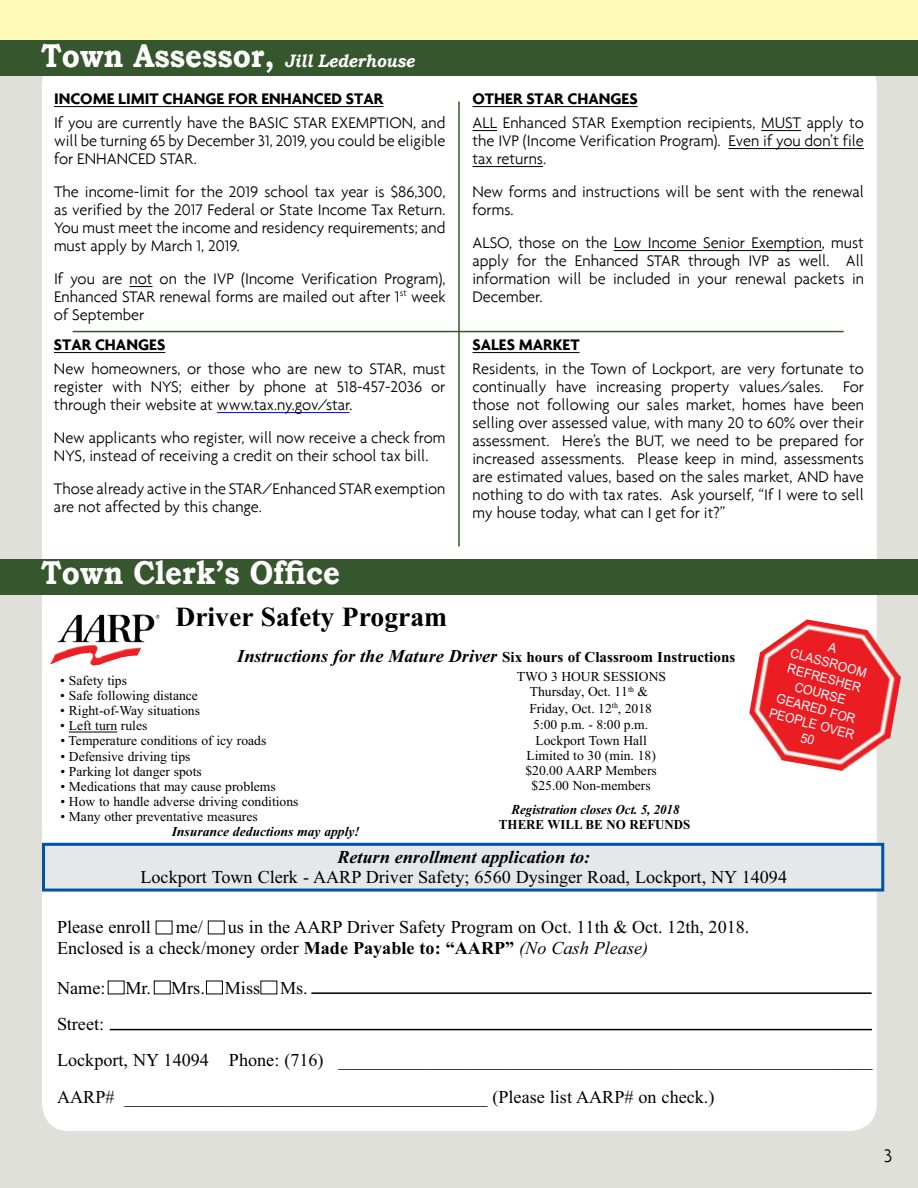
<style>
.page{position:relative;width:918px;height:1188px;background:#dfe0da}
.page>*{position:absolute;margin:0;border:0;box-sizing:border-box;transform-origin:0 0}
.t1{font:700 33px "Bookman Old Style";color:#fff;scale:.89 1}
.t2{font:700 27.6px "Times New Roman";color:#000}
.t3{font:300 19.5px "Agenda";color:#000}
.t4{font:18.15px/36.3px "Times New Roman";color:#000}
.t5{font:italic 700 18.15px "Times New Roman";color:#000}
.t6{font:italic 700 18px "Bookman Old Style";color:#fff;scale:.89 1}
.t7{font:300 16.5px/18px "Agenda";color:#000;text-align:justify}
.t8{font:700 16.5px "Agenda";color:#000}
.t9{font:700 15.15px "Times New Roman";color:#000}
.t10{font:13.65px/15.6px "Times New Roman";color:#000;text-align:center}
.t11{font:italic 700 13.65px "Times New Roman";color:#000}
.t12{font:italic 700 13.65px "Times New Roman";color:#000;scale:.95 1}
.t13{font:700 13.65px "Times New Roman";color:#000;scale:.95 1}
.t14{font:13.05px/15.9px "Arial";color:#fff;text-align:center;scale:.94 1}
.s1{font-style:normal;font-size:33px}
.s2{font-style:italic;font-size:18.15px}
.s3{font-weight:700}
.s4{font-style:italic}
</style>
<div class="page">
<div style="left:0;top:0;width:918px;height:43px;background:#fff9b8"></div>
<div style="left:42px;top:58px;width:835px;height:1073px;background:#fff;border-radius:27px"></div>
<hr style="left:54px;top:106px;width:329px;height:1px;background:#000">
<svg style="left:129px;top:286px;width:24px;height:1px"></svg>
<hr style="left:54px;top:352px;width:111px;height:1px;background:#000">
<hr style="left:217px;top:412px;width:132px;height:1px;background:#00f">
<hr style="left:472px;top:106px;width:166px;height:1px;background:#000">
<svg style="left:472px;top:130px;width:25px;height:1px"></svg>
<hr style="left:761px;top:130px;width:40px;height:1px;background:#000">
<hr style="left:728px;top:148px;width:136px;height:1px;background:#000">
<hr style="left:472px;top:166px;width:71px;height:1px;background:#000">
<hr style="left:614px;top:250px;width:208px;height:1px;background:#000">
<hr style="left:472px;top:352px;width:108px;height:1px;background:#000">
<div style="left:0;top:560px;width:918px;height:35px;background:#36562d"></div>
<div style="left:0;top:40px;width:918px;height:36px;background:#36562d"></div>
<hr style="left:458px;top:102px;width:2px;height:444px;background:#36562d">
<hr style="left:73px;top:331px;width:771px;height:1px;background:#36562d">
<img style="left:50px;top:614px;width:110px;height:52px">
<hr style="left:69px;top:732px;width:48px;height:1px;background:#000">
<div style="left:45px;top:846px;width:836px;height:43px;background:#e6e7e8"></div>
<div style="left:42px;top:843px;width:842px;height:49px;border:3px solid #0054a4"></div>
<svg style="left:107px;top:980px;width:171px;height:15px"></svg>
<hr style="left:110px;top:1029px;width:762px;height:1px;background:#000">
<hr style="left:311px;top:992px;width:561px;height:2px;background:#000">
<img style="left:749px;top:619px;width:152px;height:152px">
<svg style="left:155px;top:920px;width:70px;height:15px"></svg>
<p class="t6" style="left:41px;top:47px;width:421px"><span class="s1">Town Assessor,</span> Jill Lederhouse</p>
<p class="t8" style="left:54px;top:89px;width:331px">INCOME LIMIT CHANGE FOR ENHANCED STAR</p>
<p class="t7" style="left:54px;top:113px;width:393px">If you are currently have the BASIC STAR EXEMPTION, and will be turning 65 by December 31, 2019, you could be eligible for ENHANCED STAR.</p>
<p class="t7" style="left:54px;top:182px;width:393px">The income-limit for the 2019 school tax year is $86,300, as verified by the 2017 Federal or State Income Tax Return.<br>You must meet the income and residency requirements; and must apply by March 1, 2019.</p>
<p class="t7" style="left:54px;top:269px;width:393px">If you are not on the IVP (Income Verification Program), Enhanced STAR renewal forms are mailed out after 1<sup>st</sup> week of September</p>
<p class="t8" style="left:54px;top:335px;width:113px">STAR CHANGES</p>
<p class="t7" style="left:54px;top:359px;width:393px">New homeowners, or those who are new to STAR, must register with NYS; either by phone at 518-457-2036 or through their website at www.tax.ny.gov/star.</p>
<p class="t7" style="left:54px;top:428px;width:393px">New applicants who register, will now receive a check from<br>NYS, instead of receiving a credit on their school tax bill.</p>
<p class="t7" style="left:54px;top:479px;width:393px">Those already active in the STAR/Enhanced STAR exemption are not affected by this change.</p>
<h1 class="t1" style="left:41px;top:549px;width:337px">Town Clerk’s Office</h1>
<p class="t8" style="left:472px;top:89px;width:167px">OTHER STAR CHANGES</p>
<p class="t7" style="left:472px;top:113px;width:393px">ALL Enhanced STAR Exemption recipients, MUST apply to the IVP (Income Verification Program). Even if you don’t file tax returns.</p>
<p class="t7" style="left:472px;top:182px;width:393px">New forms and instructions will be sent with the renewal forms.</p>
<p class="t7" style="left:472px;top:233px;width:393px">ALSO, those on the Low Income Senior Exemption, must apply for the Enhanced STAR through IVP as well. All information will be included in your renewal packets in December.</p>
<p class="t8" style="left:472px;top:335px;width:109px">SALES MARKET</p>
<p class="t7" style="left:472px;top:359px;width:393px">Residents, in the Town of Lockport, are very fortunate to continually have increasing property values/sales. For those not following our sales market, homes have been selling over assessed value, with many 20 to 60% over their assessment. Here’s the BUT, we need to be prepared for increased assessments. Please keep in mind, assessments are estimated values, based on the sales market, AND have nothing to do with tax rates. Ask yourself, “If I were to sell my house today, what can I get for it?”</p>
<h2 class="t2" style="left:175px;top:597px;width:273px">Driver Safety Program</h2>
<p class="t9" style="left:237px;top:646px;width:500px"><span class="s2">Instructions for the Mature Driver</span> Six hours of Classroom Instructions</p>
<p class="t10" style="left:517px;top:670px;width:151px">TWO 3 HOUR SESSIONS<br>Thursday, Oct. 11<sup>th</sup> &amp;<br>Friday, Oct. 12<sup>th</sup>, 2018<br>5:00 p.m. - 8:00 p.m.<br>Lockport Town Hall<br>Limited to 30 (min. 18) $20.00 AARP Members $25.00 Non-members</p>
<p class="t12" style="left:512px;top:800px;width:178px">Registration closes Oct. 5, 2018</p>
<p class="t13" style="left:499px;top:815px;width:203px">THERE WILL BE NO REFUNDS</p>
<p class="t5" style="left:337px;top:844px;width:254px">Return enrollment application to:</p>
<p class="t4" style="left:141px;top:860px;width:648px">Lockport Town Clerk - AARP Driver Safety; 6560 Dysinger Road, Lockport, NY 14094</p>
<p class="t14" style="left:792px;top:628px;width:95px;rotate:15deg">A<br>CLASSROOM<br>REFRESHER<br>COURSE<br>GEARED FOR<br>PEOPLE OVER<br>50</p>
<p class="t10" style="left:60px;top:674px;width:68px">• Safety tips</p>
<p class="t10" style="left:60px;top:689px;width:139px">• Safe following distance</p>
<p class="t10" style="left:60px;top:704px;width:141px">• Right-of-Way situations</p>
<p class="t10" style="left:60px;top:719px;width:89px">• Left turn rules</p>
<p class="t10" style="left:60px;top:734px;width:207px">• Temperature conditions of icy roads</p>
<p class="t10" style="left:60px;top:749px;width:132px">• Defensive driving tips</p>
<p class="t10" style="left:60px;top:765px;width:143px">• Parking lot danger spots</p>
<p class="t10" style="left:60px;top:780px;width:217px">• Medications that may cause problems</p>
<p class="t10" style="left:60px;top:795px;width:240px">• How to handle adverse driving conditions</p>
<p class="t10" style="left:60px;top:810px;width:199px">• Many other preventative measures</p>
<p class="t11" style="left:172px;top:822px;width:190px">Insurance deductions may apply!</p>
<p class="t4" style="left:57px;top:918px;width:694px;line-height:21.1px;text-indent:171px">us in the AARP Driver Safety Program on Oct. 11th &amp; Oct. 12th, 2018.<br>Enclosed is a check/money order <span class="s3">Made Payable to: “AARP”</span> <span class="s4">(No Cash Please)</span></p>
<p class="t4" style="left:57px;top:971px;width:817px">Name: Mr. Mrs. Miss Ms.<br>Street:<br>Lockport, NY 14094 Phone: (716) ___________________________________________________________ AARP# ________________________________________ (Please list AARP# on check.)</p>
<p class="t4" style="left:57px;top:911px;width:95px">Please enroll</p>
<p class="t4" style="left:176px;top:911px;width:29px">me/</p>
<p class="t3" style="left:884px;top:1144px;width:10px">3</p>
</div>
